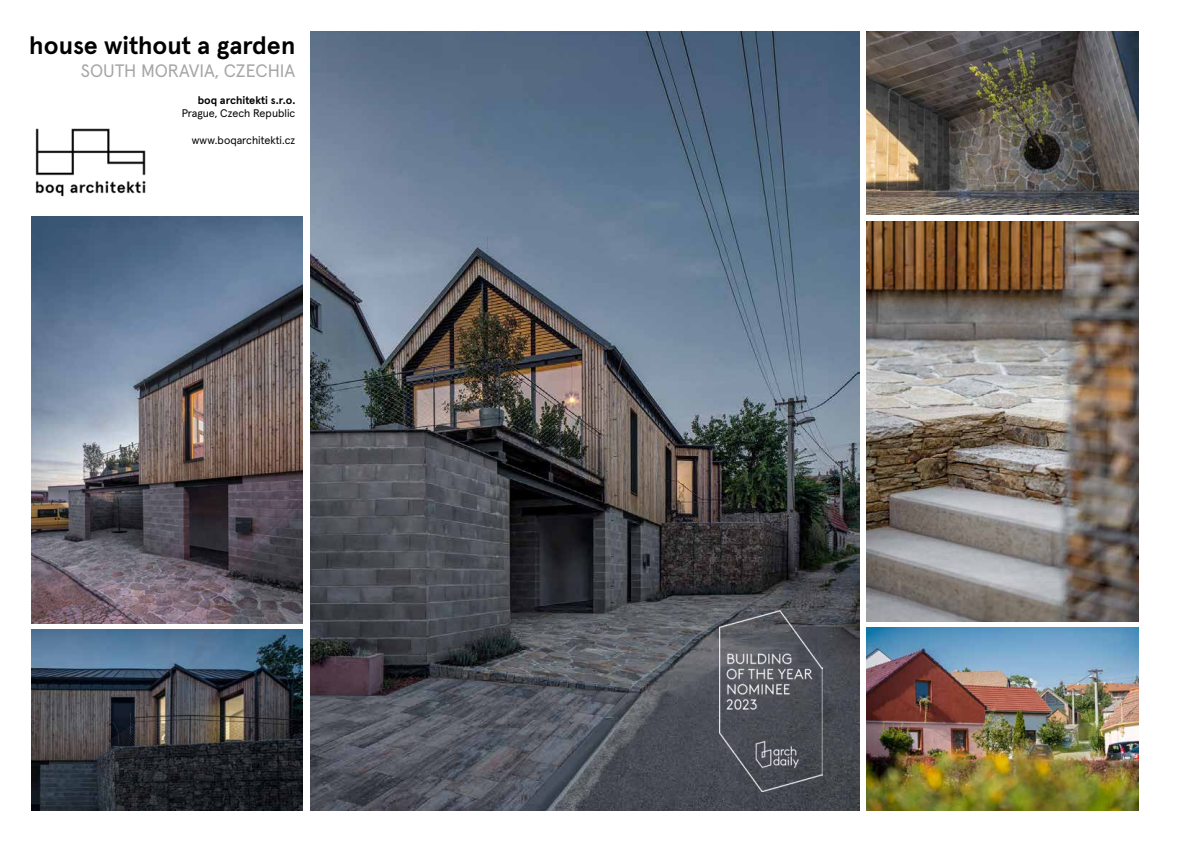
<style>
.page{position:relative;width:1191px;height:842px;background:#fff}
.page>*{position:absolute;margin:0;border:0;box-sizing:border-box;transform-origin:0 0}
.t1{font:700 25px "Apercu Pro";color:#000}
.t2{font:18px "Apercu Pro";color:#a8a6a5}
.t3{font:11px "Apercu Pro";color:#000}
.t4{font:700 11px "Apercu Pro";color:#000}
</style>
<div class="page">
<img style="left:32px;top:217px;width:271px;height:407px">
<img style="left:32px;top:630px;width:271px;height:181px">
<img style="left:866px;top:628px;width:272px;height:183px">
<img style="left:866px;top:31px;width:272px;height:183px">
<img style="left:310px;top:31px;width:549px;height:780px">
<img style="left:866px;top:221px;width:272px;height:400px">
<img style="left:35px;top:128px;width:111px;height:69px">
<img style="left:719px;top:610px;width:103px;height:181px">
<h1 class="t1" style="left:29px;top:26px;width:267px">house without a garden</h1>
<h2 class="t2" style="left:81px;top:57px;width:215px">SOUTH M ORAVIA, CZECHIA</h2>
<p class="t4" style="left:198px;top:92px;width:99px">boq architekti s.r.o.</p>
<p class="t3" style="left:182px;top:105px;width:115px">Prague, Czech Republic</p>
<p class="t3" style="left:192px;top:132px;width:105px">www.boqarchitekti.cz</p>
</div>
